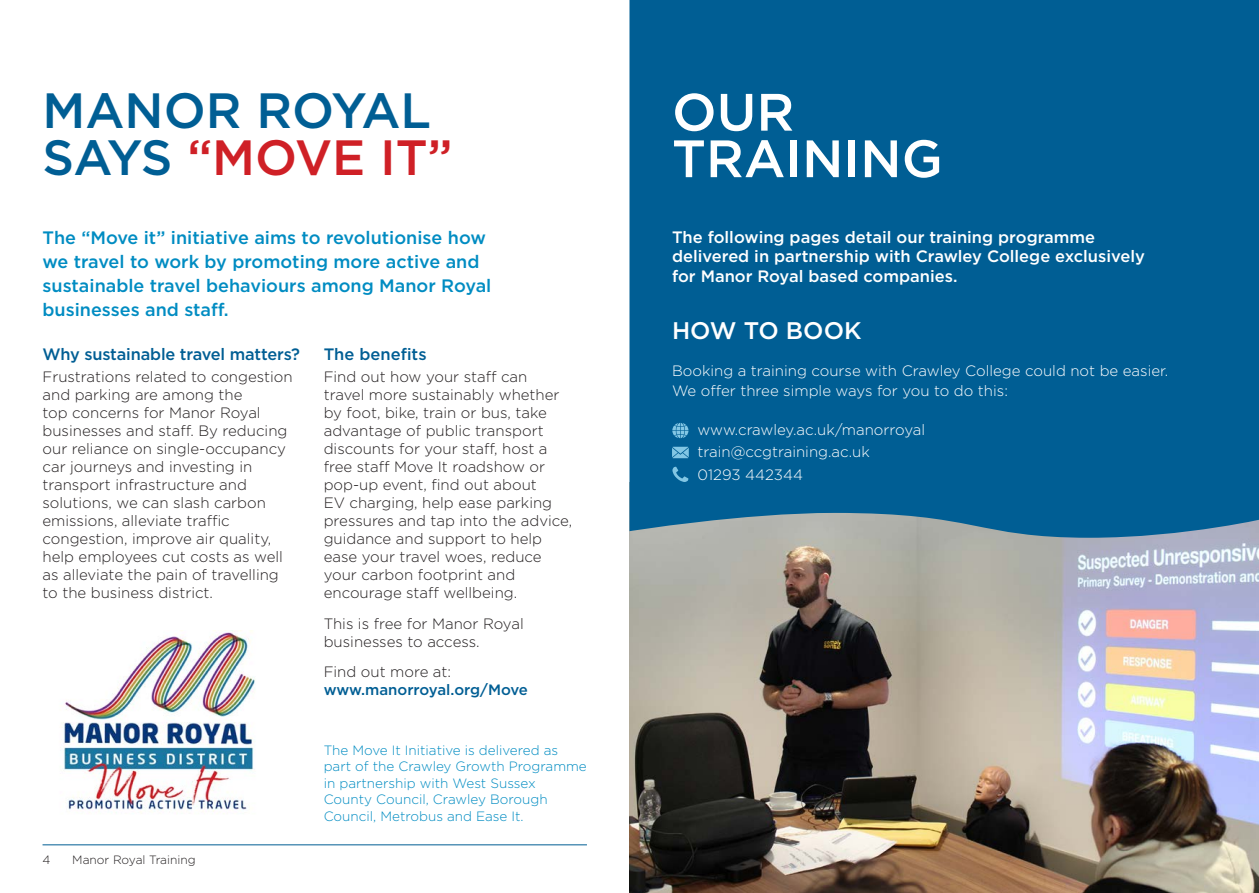
<style>
.page{position:relative;width:1259px;height:893px;background:#fff}
.page>*{position:absolute;margin:0;border:0;box-sizing:border-box;transform-origin:0 0}
.Page_-_Header{font:500 52.5px/46.5px "Gotham";color:#fff}
.Page_-_Header-2{font:500 49.5px/46.5px "Gotham";color:#005e94}
.Page_-_Header-3{font:500 24px "Gotham";color:#fff}
.Page_-_Intro_text{font:500 18px/24px "Gotham";color:#008cc2}
.Page_-_Copy{font:500 16.5px/19.5px "Gotham";color:#fff}
.Page_-_Intro_text-2{font:500 16.5px "Gotham";letter-spacing:-.01em;color:#005e94}
.Page_-_Intro_text-3{font:300 15px/18px "Gotham";color:#231f20}
.t1{font:300 15px "Gotham";color:#fff}
.Page_-_Intro_text-4{font:500 15px/18px "Gotham";letter-spacing:-.005em;color:#005e94}
.Table_-_Copy{font:300 13.5px/16.5px "Gotham";color:#008cc2}
.t2{font:300 12px "Gotham";color:#231f20}
.s1{color:#cf2026}
.s2{font-weight:300;color:#231f20}
</style>
<div class="page">
<hr style="left:43px;top:844px;width:544px;height:1px;background:#005e94">
<img style="left:61px;top:630px;width:194px;height:184px">
<img style="left:629px;top:538px;width:630px;height:355px">
<svg style="left:629px;top:0;width:630px;height:538px;background:#0b6497"></svg>
<svg style="left:672px;top:423px;width:16px;height:15px"></svg>
<svg style="left:672px;top:467px;width:16px;height:15px"></svg>
<svg style="left:672px;top:447px;width:17px;height:11px"></svg>
<p class="Page_-_Header-2" style="left:43px;top:87px;width:412px">MANOR ROYAL<br>SAYS <span class="s1">“MOVE IT”</span></p>
<p class="Page_-_Intro_text" style="left:43px;top:225px;width:450px">The “Move it” initiative aims to revolutionise how we travel to work by promoting more active and sustainable travel behaviours among Manor Royal businesses and staff.</p>
<p class="Page_-_Intro_text-2" style="left:43px;top:343px;width:259px">Why sustainable travel matters?</p>
<p class="Page_-_Intro_text-3" style="left:43px;top:367px;width:252px">Frustrations related to congestion and parking are among the<br>top concerns for Manor Royal businesses and staff. By reducing our reliance on single-occupancy car journeys and investing in transport infrastructure and solutions, we can slash carbon emissions, alleviate traffic congestion, improve air quality, help employees cut costs as well as alleviate the pain of travelling to the business district.</p>
<p class="Page_-_Intro_text-2" style="left:324px;top:343px;width:104px">The benefits</p>
<p class="Page_-_Intro_text-3" style="left:324px;top:367px;width:250px">Find out how your staff can<br>travel more sustainably whether by foot, bike, train or bus, take advantage of public transport discounts for your staff, host a free staff Move It roadshow or pop-up event, find out about<br>EV charging, help ease parking pressures and tap into the advice, guidance and support to help ease your travel woes, reduce your carbon footprint and encourage staff wellbeing.</p>
<p class="Page_-_Intro_text-3" style="left:324px;top:614px;width:201px">This is free for Manor Royal businesses to access.</p>
<p class="Page_-_Intro_text-4" style="left:324px;top:663px;width:206px"><span class="s2">Find out more at: </span>www.manorroyal.org/Move</p>
<p class="t2" style="left:43px;top:852px;width:9px">4</p>
<p class="t2" style="left:72px;top:852px;width:125px">Manor Royal Training</p>
<p class="Table_-_Copy" style="left:324px;top:741px;width:264px">The Move It Initiative is delivered as part of the Crawley Growth Programme in partnership with West Sussex County Council, Crawley Borough Council, Metrobus and Ease It.</p>
<p class="Page_-_Header" style="left:672px;top:88px;width:272px">OUR<br>TRAINING</p>
<p class="Page_-_Copy" style="left:672px;top:227px;width:474px">The following pages detail our training programme delivered in partnership with Crawley College exclusively for Manor Royal based companies.</p>
<p class="Page_-_Header-3" style="left:672px;top:315px;width:191px">HOW TO BOOK</p>
<p class="t1" style="left:672px;top:361px;width:498px">Booking a training course with Crawley College could not be easier.</p>
<p class="t1" style="left:672px;top:381px;width:337px">We offer three simple ways for you to do this:</p>
<p class="t1" style="left:697px;top:420px;width:229px">www.crawley.ac.uk/manorroyal</p>
<p class="t1" style="left:697px;top:442px;width:174px">train@ccgtraining.ac.uk</p>
<p class="t1" style="left:697px;top:465px;width:107px">01293 442344</p>
</div>
